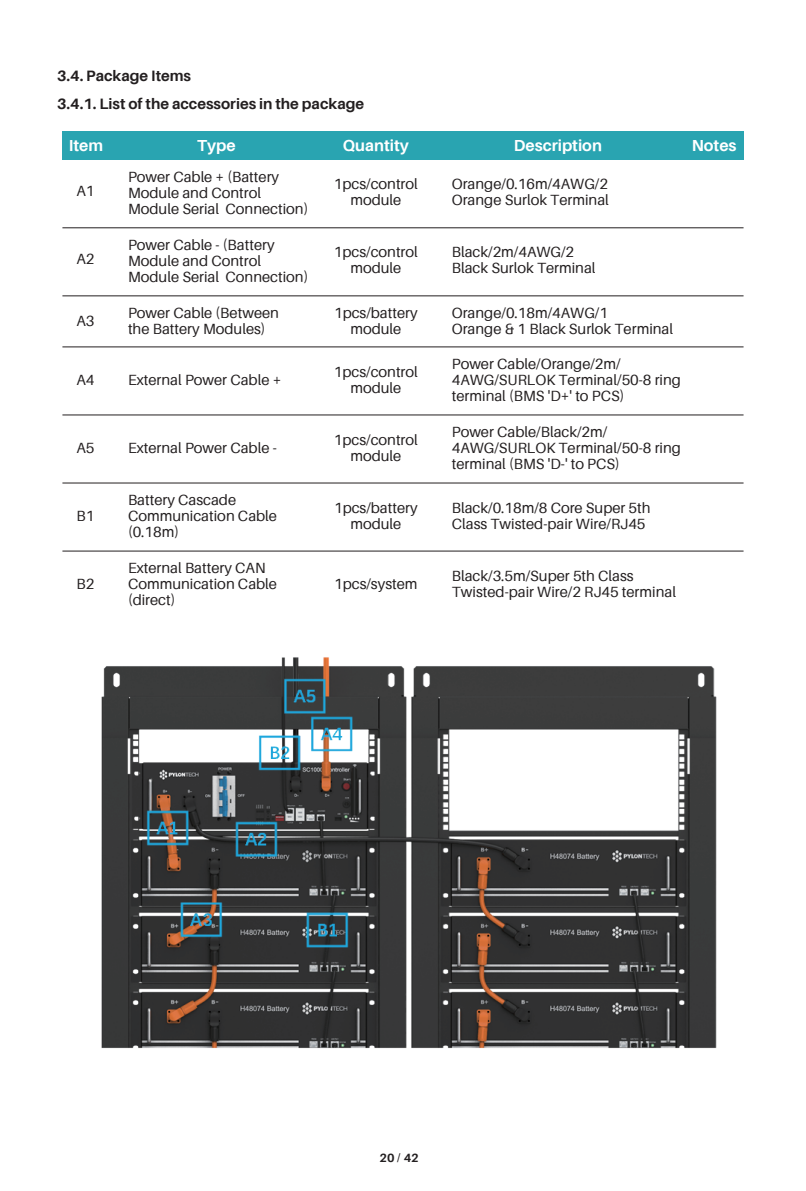
<style>
.page{position:relative;width:806px;height:1191px;background:#fff}
.page>*{position:absolute;margin:0;border:0;box-sizing:border-box;transform-origin:0 0}
.t1{font:700 16px "Aileron";color:#fff}
.t2{font:700 15px "Aileron";color:#231f20}
.t3{font:14.8px/16px "Aileron";color:#231f20}
.t4{font:700 12px "Aileron";color:#231f20}
.s1{font-family:"Arial";font-weight:400}
</style>
<div class="page">
<div style="left:62px;top:131px;width:681px;height:29px;background:#29a4b1"></div>
<img style="left:101px;top:657px;width:616px;height:391px">
<hr style="left:62px;top:550px;width:681px;height:1px;background:#231f20">
<hr style="left:62px;top:482px;width:681px;height:1px;background:#231f20">
<hr style="left:62px;top:414px;width:681px;height:1px;background:#231f20">
<hr style="left:62px;top:346px;width:681px;height:1px;background:#231f20">
<hr style="left:62px;top:295px;width:681px;height:1px;background:#231f20">
<hr style="left:62px;top:227px;width:681px;height:1px;background:#231f20">
<p class="t2" style="left:57px;top:67px;width:135px">3.4. Package Items</p>
<p class="t2" style="left:57px;top:95px;width:308px">3.4.1. List of the accessories in the package</p>
<p class="t1" style="left:69px;top:137px;width:36px">Item</p>
<p class="t1" style="left:197px;top:137px;width:40px">Type</p>
<p class="t1" style="left:343px;top:137px;width:67px">Quantity</p>
<p class="t1" style="left:513px;top:137px;width:89px">Description</p>
<p class="t1" style="left:691px;top:137px;width:46px">Notes</p>
<p class="t3" style="left:334px;top:176px;width:85px;text-align:center">1pcs/control module</p>
<p class="t3" style="left:128px;top:169px;width:182px">Power Cable + (Battery<br>Module and Control<br>Module Serial Connection)</p>
<p class="t3" style="left:451px;top:176px;width:158px">Orange/0.16m/4AWG/2<br>Orange Surlok Terminal</p>
<p class="t3" style="left:76px;top:183px;width:20px">A1</p>
<p class="t3" style="left:76px;top:251px;width:20px">A2</p>
<p class="t3" style="left:76px;top:312px;width:20px">A3</p>
<p class="t3" style="left:76px;top:371px;width:20px">A4</p>
<p class="t3" style="left:76px;top:439px;width:20px">A5</p>
<p class="t3" style="left:77px;top:507px;width:19px">B1</p>
<p class="t3" style="left:128px;top:237px;width:182px">Power Cable - (Battery<br>Module and Control<br>Module Serial Connection)</p>
<p class="t3" style="left:451px;top:244px;width:145px">Black/2m/4AWG/2<br>Black Surlok Terminal</p>
<p class="t3" style="left:334px;top:244px;width:85px;text-align:center">1pcs/control module</p>
<p class="t3" style="left:128px;top:304px;width:152px">Power Cable (Between the Battery Modules)</p>
<p class="t3" style="left:451px;top:304px;width:223px">Orange/0.18m/4AWG/1<br>Orange &amp; 1 Black Surlok Terminal</p>
<p class="t3" style="left:334px;top:304px;width:85px;text-align:center">1pcs/battery module</p>
<p class="t3" style="left:128px;top:371px;width:155px">External Power Cable +</p>
<p class="t3" style="left:128px;top:439px;width:150px">External Power Cable -</p>
<p class="t3" style="left:334px;top:363px;width:85px;text-align:center">1pcs/control module</p>
<p class="t3" style="left:334px;top:431px;width:85px;text-align:center">1pcs/control module</p>
<p class="t3" style="left:451px;top:355px;width:230px">Power Cable/Orange/2m/<br>4AWG/SURLOK Terminal/50-8 ring terminal (BMS 'D+' to PCS)</p>
<p class="t3" style="left:451px;top:424px;width:230px">Power Cable/Black/2m/<br>4AWG/SURLOK Terminal/50-8 ring terminal (BMS 'D-' to PCS)</p>
<p class="t3" style="left:128px;top:492px;width:150px">Battery Cascade<br>Communication Cable (0.18m)</p>
<p class="t3" style="left:451px;top:499px;width:200px">Black/0.18m/8 Core Super 5th<br>Class Twisted-pair Wire/RJ45</p>
<p class="t3" style="left:334px;top:499px;width:85px;text-align:center">1pcs/battery module</p>
<p class="t3" style="left:128px;top:560px;width:150px">External Battery CAN<br>Communication Cable (direct)</p>
<p class="t3" style="left:451px;top:568px;width:225px">Black/3.5m/Super 5th Class<br>Twisted-pair Wire/2 RJ45 terminal</p>
<p class="t3" style="left:77px;top:576px;width:19px">B2</p>
<p class="t3" style="left:334px;top:576px;width:85px">1pcs/system</p>
<p class="t4" style="left:379px;top:1150px;width:41px">20 <span class="s1">/</span> 42</p>
</div>
